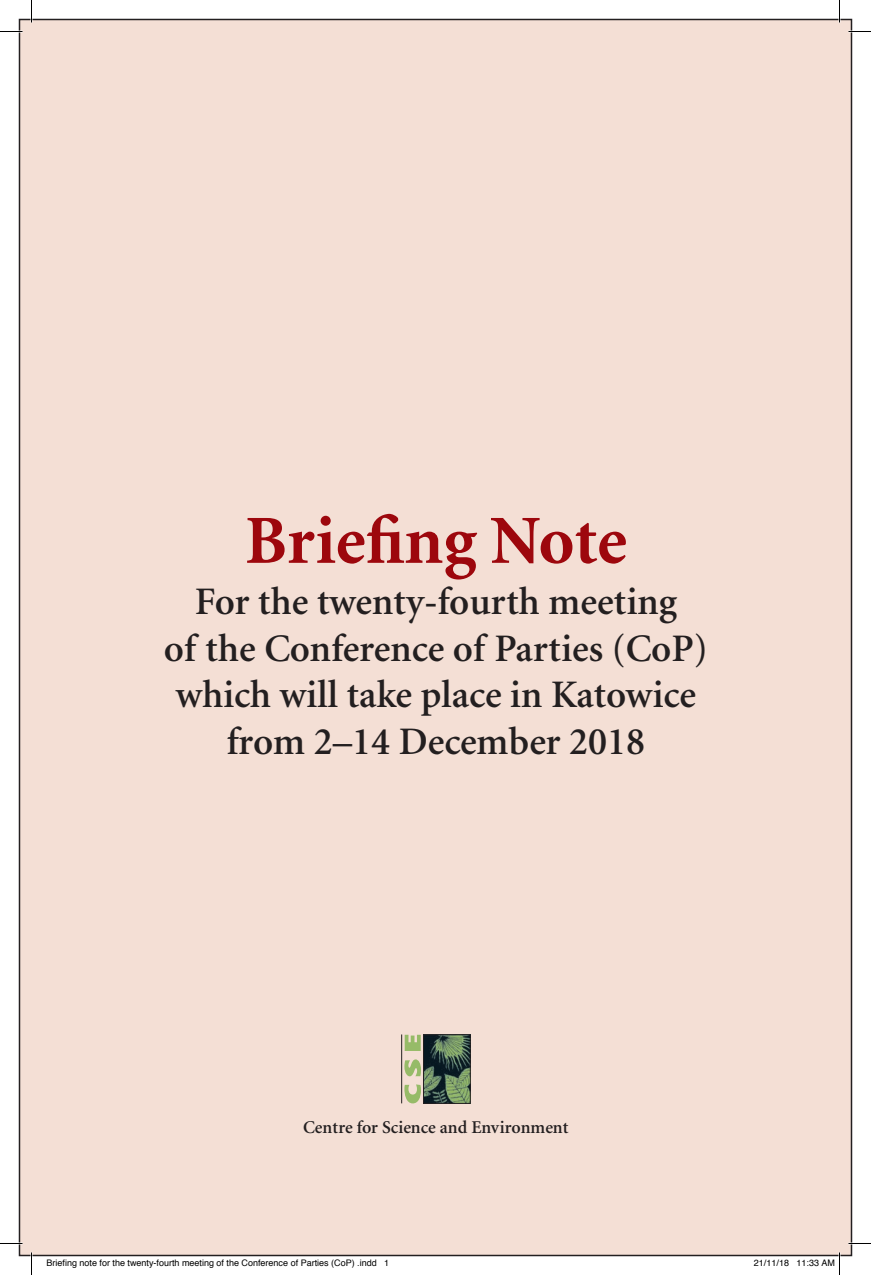
<style>
.page{position:relative;width:871px;height:1275px;background:#fff}
.page>*{position:absolute;margin:0;border:0;box-sizing:border-box;transform-origin:0 0}
.t1{font:700 69px "Minion";color:#9d070d}
.t2{font:600 39px/46.8px "Minion";color:#231f20;text-align:center}
.t3{font:600 18px "Minion";color:#231f20}
.t4{font:9px "Helvetica";color:#000}
</style>
<div class="page">
<div style="left:19px;top:19px;width:832px;height:1236px;background:#f4dfd5"></div>
<svg style="left:404px;top:1084px;width:17px;height:19px"></svg>
<svg style="left:404px;top:1059px;width:17px;height:17px"></svg>
<svg style="left:405px;top:1035px;width:16px;height:16px"></svg>
<hr style="left:401px;top:1034px;width:1px;height:69px;background:#231f20">
<img style="left:425px;top:1036px;width:43px;height:65px">
<div style="left:423px;top:1034px;width:47px;height:69px;border:1px solid #231f20"></div>
<hr style="left:0;top:1242px;width:22px;height:2px;background:#fff">
<hr style="left:848px;top:1242px;width:23px;height:2px;background:#fff">
<hr style="left:838px;top:0;width:2px;height:22px;background:#fff">
<svg style="left:0;top:31px;width:22px;height:1px"></svg>
<svg style="left:848px;top:31px;width:23px;height:1px"></svg>
<svg style="left:0;top:1243px;width:22px;height:1px"></svg>
<svg style="left:848px;top:1243px;width:23px;height:1px"></svg>
<svg style="left:31px;top:0;width:1px;height:22px"></svg>
<svg style="left:31px;top:1252px;width:1px;height:23px"></svg>
<svg style="left:839px;top:0;width:1px;height:22px"></svg>
<svg style="left:797px;top:1252px;width:43px;height:23px"></svg>
<h1 class="t1" style="left:245px;top:505px;width:384px">Briefing Note</h1>
<p class="t2" style="left:164px;top:579px;width:545px">For the twenty-fourth meeting<br>of the Conference of Parties (CoP) which will take place in Katowice from 2–14 December 2018</p>
<p class="t3" style="left:303px;top:1117px;width:267px">Centre for Science and Environment</p>
<p class="t4" style="left:46px;top:1257px;width:344px">Briefing note for the twenty-fourth meeting of the Conference of Parties (CoP) .indd 1</p>
<p class="t4" style="left:754px;top:1257px;width:83px">21/11/18 11:33 AM</p>
</div>
